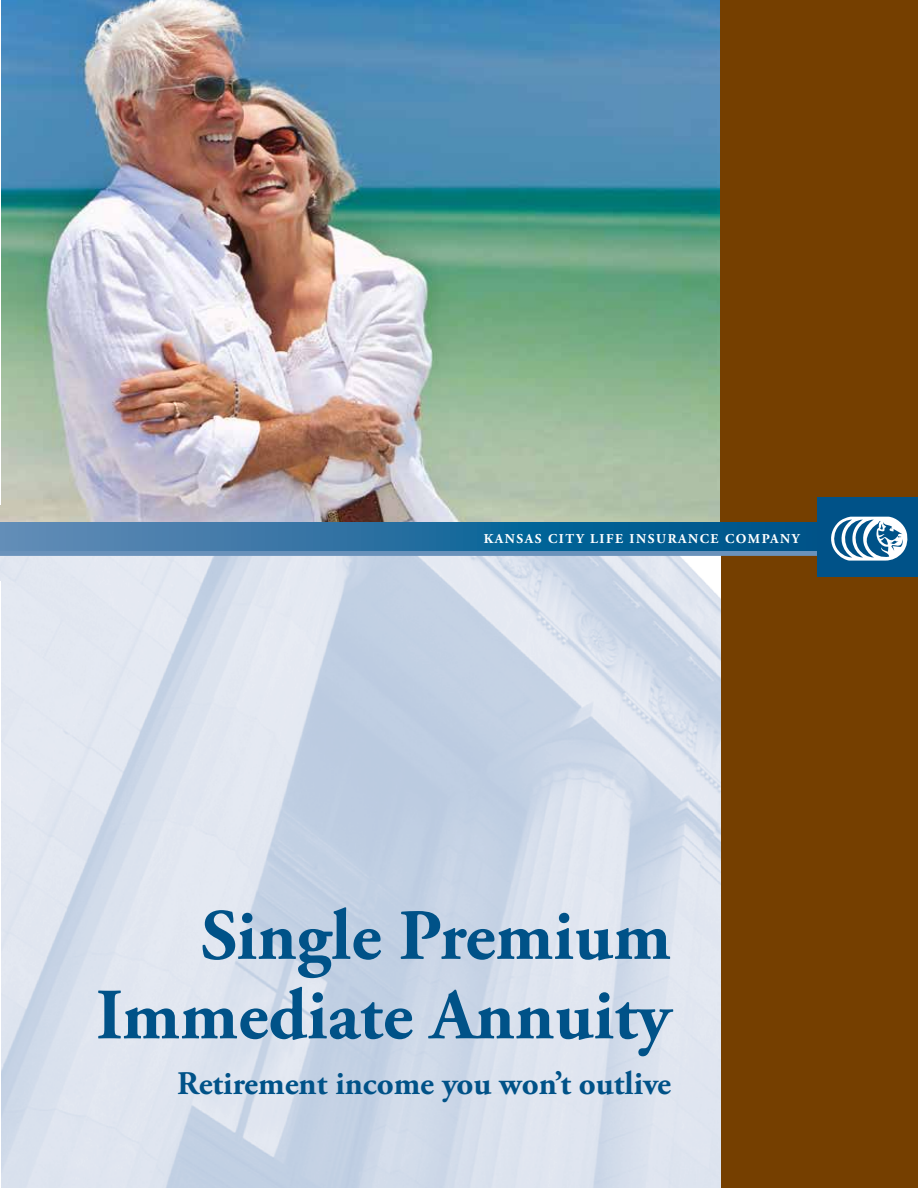
<style>
.page{position:relative;width:918px;height:1188px;background:#fff}
.page>*{position:absolute;margin:0;border:0;box-sizing:border-box;transform-origin:0 0}
.t1{font:700 72px/79.5px "Adobe Garamond Pro";color:#005288;text-align:right}
.t2{font:700 33px "Adobe Garamond Pro";color:#005288}
.t3{font:700 13.5px "Adobe Garamond Pro";letter-spacing:.115em;color:#fff}
</style>
<div class="page">
<div style="left:716px;top:0;width:202px;height:1188px;background:#753f00"></div>
<img style="left:0;top:0;width:719px;height:523px">
<img style="left:0;top:556px;width:721px;height:632px">
<div style="left:0;top:550px;width:838px;height:6px;background:#6a92bb"></div>
<svg style="left:0;top:523px;width:818px;height:28px;background:#256e9f"></svg>
<div style="left:818px;top:497px;width:100px;height:80px;background:#005288"></div>
<svg style="left:831px;top:517px;width:77px;height:44px"></svg>
<hr style="left:0;top:0;width:1px;height:505px;background:#fff">
<hr style="left:0;top:581px;width:1px;height:607px;background:#fff">
<p class="t3" style="left:484px;top:531px;width:317px">KANSAS CITY LIFE INSURANCE COMPANY</p>
<h1 class="t1" style="left:96px;top:898px;width:576px">Single Premium<br>Immediate Annuity</h1>
<p class="t2" style="left:177px;top:1064px;width:495px">Retirement income you won’t outlive</p>
</div>
